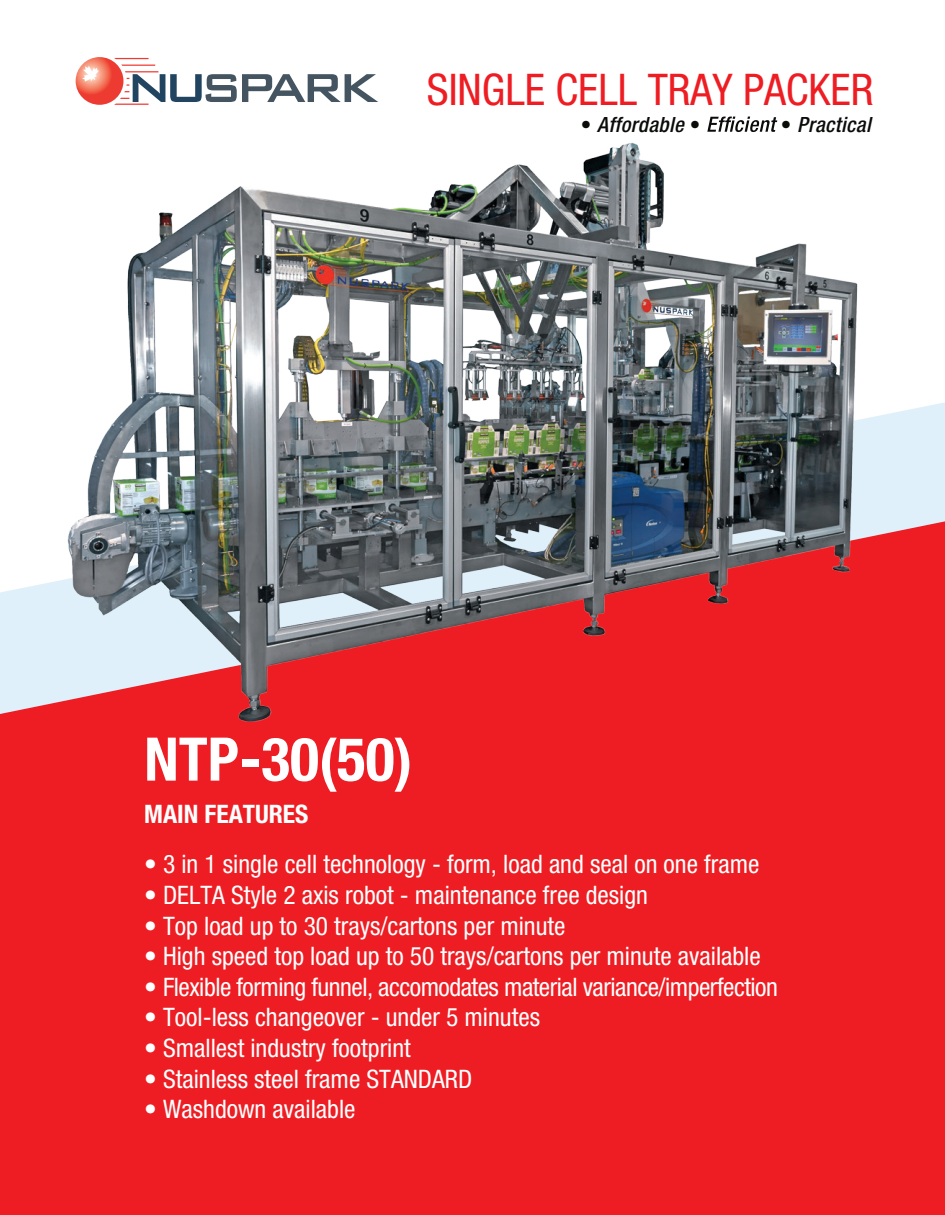
<style>
.page{position:relative;width:945px;height:1215px;background:#fff}
.page>*{position:absolute;margin:0;border:0;box-sizing:border-box;transform-origin:0 0}
.t1{font:700 condensed 60.15px "Helvetica Neue LT Std";color:#fff}
.t2{font:condensed 43.65px "Helvetica Neue LT Std";color:#ee1d23}
.t3{font:condensed 25.5px "Helvetica Neue LT Std";color:#fff}
.t4{font:condensed 25.5px "Helvetica Neue LT Std";letter-spacing:-.02em;color:#fff}
.t5{font:700 condensed 25.5px "Helvetica Neue LT Std";color:#fff}
.t6{font:italic 500 condensed 21px "Helvetica Neue LT Std";letter-spacing:.02em;color:#0a0c0a}
.s1{font-weight:700;font-style:normal;font-stretch:normal}
</style>
<div class="page">
<div style="left:0;top:745px;width:945px;height:470px;background:#ee1d23"></div>
<svg style="left:709px;top:117px;width:68px;height:5px"></svg>
<img style="left:0;top:122px;width:945px;height:623px">
<svg style="left:76px;top:57px;width:47px;height:48px"></svg>
<svg style="left:82px;top:66px;width:17px;height:16px"></svg>
<svg style="left:114px;top:58px;width:35px;height:1px"></svg>
<svg style="left:114px;top:65px;width:264px;height:40px"></svg>
<h2 class="t2" style="left:427px;top:64px;width:448px">SINGLE CELL TRAY PACKER</h2>
<p class="t6" style="left:581px;top:112px;width:121px"><span class="s1">•</span> Affordable <span class="s1">•</span></p>
<p class="t6" style="left:781px;top:112px;width:91px"><span class="s1">•</span> Practical</p>
<h1 class="t1" style="left:144px;top:723px;width:270px">NTP-30(50)</h1>
<p class="t5" style="left:144px;top:798px;width:166px">MAIN FEATURES</p>
<p class="t3" style="left:144px;top:850px;width:617px">• 3 in 1 single cell technology - form, load and seal on one frame</p>
<p class="t3" style="left:144px;top:880px;width:505px">• DELTA Style 2 axis robot - maintenance free design</p>
<p class="t3" style="left:144px;top:911px;width:423px">• Top load up to 30 trays/cartons per minute</p>
<p class="t3" style="left:144px;top:941px;width:618px">• High speed top load up to 50 trays/cartons per minute available</p>
<p class="t4" style="left:144px;top:972px;width:635px">• Flexible forming funnel, accomodates material variance/imperfection</p>
<p class="t3" style="left:144px;top:1003px;width:397px">• Tool-less changeover - under 5 minutes</p>
<p class="t3" style="left:144px;top:1033px;width:268px">• Smallest industry footprint</p>
<p class="t3" style="left:144px;top:1064px;width:330px">• Stainless steel frame STANDARD</p>
<p class="t3" style="left:144px;top:1094px;width:213px">• Washdown available</p>
</div>
